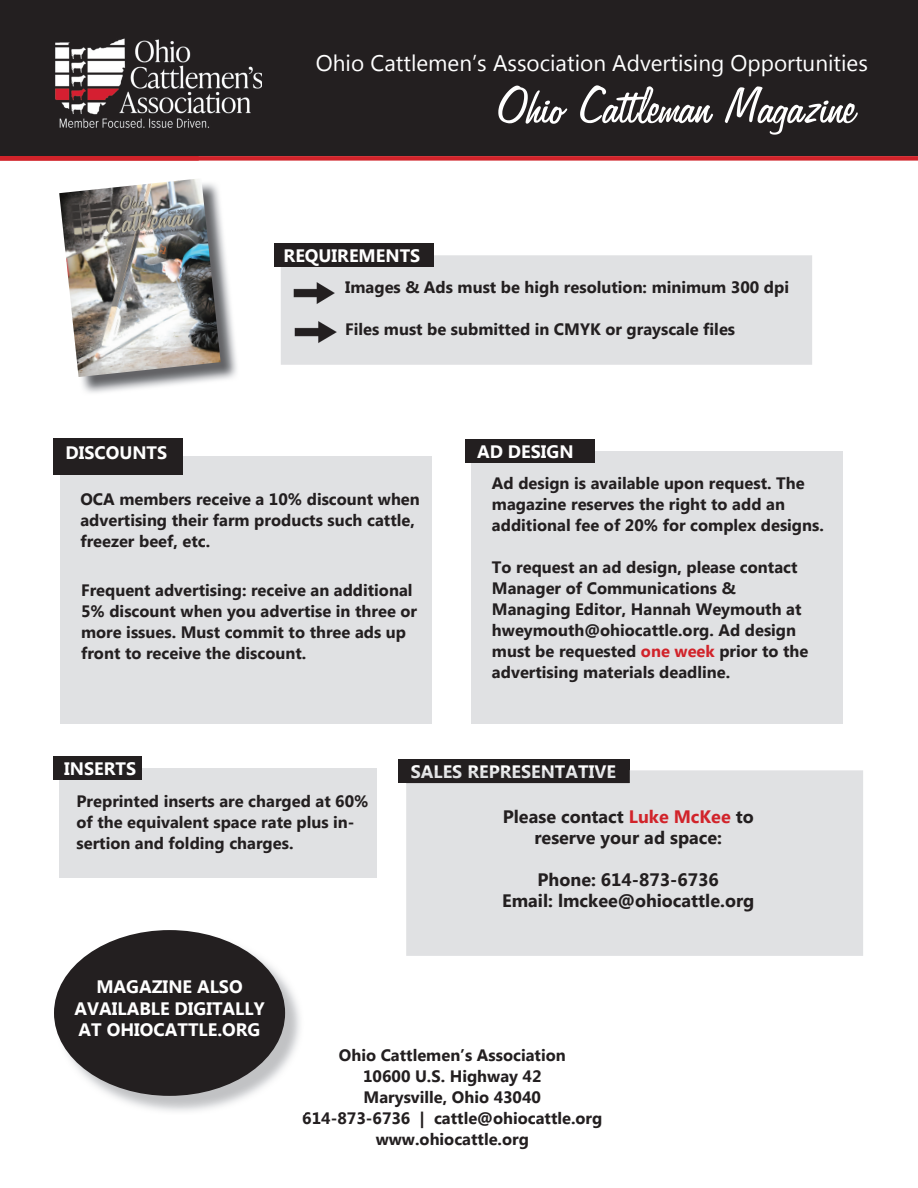
<style>
.page{position:relative;width:918px;height:1188px;background:#fff}
.page>*{position:absolute;margin:0;border:0;box-sizing:border-box;transform-origin:0 0}
.t1{font:58.5px "Freehand 575 BT";color:#fff}
.t2{font:22.5px "Microsoft New Tai Lue";color:#fff}
.t3{font:700 18px/21.6px "Microsoft New Tai Lue";color:#fff;text-align:center}
.t4{font:700 18px/21px "Microsoft New Tai Lue";color:#231f20;text-align:center}
.t5{font:700 16.5px/21px "Microsoft New Tai Lue";color:#231f20}
.s1{color:#d1232a}
</style>
<div class="page">
<div style="left:0;top:0;width:918px;height:156px;background:#231f20"></div>
<img style="left:56px;top:39px;width:206px;height:88px">
<div style="left:0;top:156px;width:918px;height:5px;background:#d1232a"></div>
<div style="left:281px;top:255px;width:531px;height:110px;background:#e0e1e3"></div>
<div style="left:274px;top:244px;width:160px;height:23px;background:#231f20"></div>
<img style="left:292px;top:281px;width:44px;height:23px">
<div style="left:60px;top:456px;width:371px;height:268px;background:#e0e1e3"></div>
<div style="left:53px;top:438px;width:130px;height:37px;background:#231f20"></div>
<img style="left:81px;top:219px;width:156px;height:174px">
<img style="left:59px;top:179px;width:162px;height:198px">
<div style="left:471px;top:451px;width:372px;height:273px;background:#e0e1e3"></div>
<div style="left:465px;top:439px;width:130px;height:24px;background:#231f20"></div>
<div style="left:59px;top:768px;width:317px;height:110px;background:#e0e1e3"></div>
<div style="left:53px;top:757px;width:89px;height:23px;background:#231f20"></div>
<div style="left:398px;top:760px;width:232px;height:23px;background:#231f20"></div>
<div style="left:406px;top:770px;width:457px;height:186px;background:#e0e1e3"></div>
<svg style="left:406px;top:770px;width:224px;height:13px"></svg>
<div style="left:412px;top:770px;width:203px;height:8px;background:#231f20"></div>
<img style="left:56px;top:932px;width:244px;height:180px">
<div style="left:54px;top:930px;width:231px;height:166px;background:#231f20;border-radius:50%"></div>
<img style="left:294px;top:320px;width:43px;height:23px">
<h2 class="t2" style="left:316px;top:50px;width:554px">Ohio Cattlemen’s Association Advertising Opportunities</h2>
<h1 class="t1" style="left:497px;top:76px;width:361px">Ohio Cattleman Magazine</h1>
<p class="t3" style="left:284px;top:246px;width:138px">REQUIREMENTS</p>
<p class="t5" style="left:345px;top:278px;width:445px">Images &amp; Ads must be high resolution: minimum 300 dpi</p>
<p class="t5" style="left:345px;top:320px;width:391px">Files must be submitted in CMYK or grayscale files</p>
<p class="t3" style="left:65px;top:443px;width:103px">DISCOUNTS</p>
<p class="t5" style="left:80px;top:490px;width:341px">OCA members receive a 10% discount when advertising their farm products such cattle, freezer beef, etc.</p>
<p class="t5" style="left:81px;top:581px;width:338px">Frequent advertising: receive an additional 5% discount when you advertise in three or more issues. Must commit to three ads up front to receive the discount.</p>
<p class="t3" style="left:477px;top:442px;width:98px">AD DESIGN</p>
<p class="t5" style="left:492px;top:474px;width:333px">Ad design is available upon request. The magazine reserves the right to add an additional fee of 20% for complex designs.</p>
<p class="t5" style="left:492px;top:558px;width:318px">To request an ad design, please contact Manager of Communications &amp; Managing Editor, Hannah Weymouth at hweymouth@ohiocattle.org. Ad design must be requested <span class="s1">one week</span> prior to the advertising materials deadline.</p>
<p class="t3" style="left:64px;top:760px;width:74px">INSERTS</p>
<p class="t5" style="left:76px;top:792px;width:294px">Preprinted inserts are charged at 60% of the equivalent space rate plus in&shy;sertion and folding charges.</p>
<p class="t3" style="left:74px;top:977px;width:192px">MAGAZINE ALSO<br>AVAILABLE DIGITALLY<br>AT OHIOCATTLE.ORG</p>
<p class="t3" style="left:411px;top:763px;width:207px">SALES REPRESENTATIVE</p>
<p class="t4" style="left:503px;top:808px;width:252px">Please contact <span class="s1">Luke McKee</span> to reserve your ad space:</p>
<p class="t4" style="left:502px;top:871px;width:254px">Phone: 614-873-6736<br>Email: lmckee@ohiocattle.org</p>
<p class="t5" style="left:302px;top:1046px;width:302px;text-align:center">Ohio Cattlemen’s Association<br>10600 U.S. Highway 42<br>Marysville, Ohio 43040<br>614-873-6736 | cattle@ohiocattle.org www.ohiocattle.org</p>
</div>
